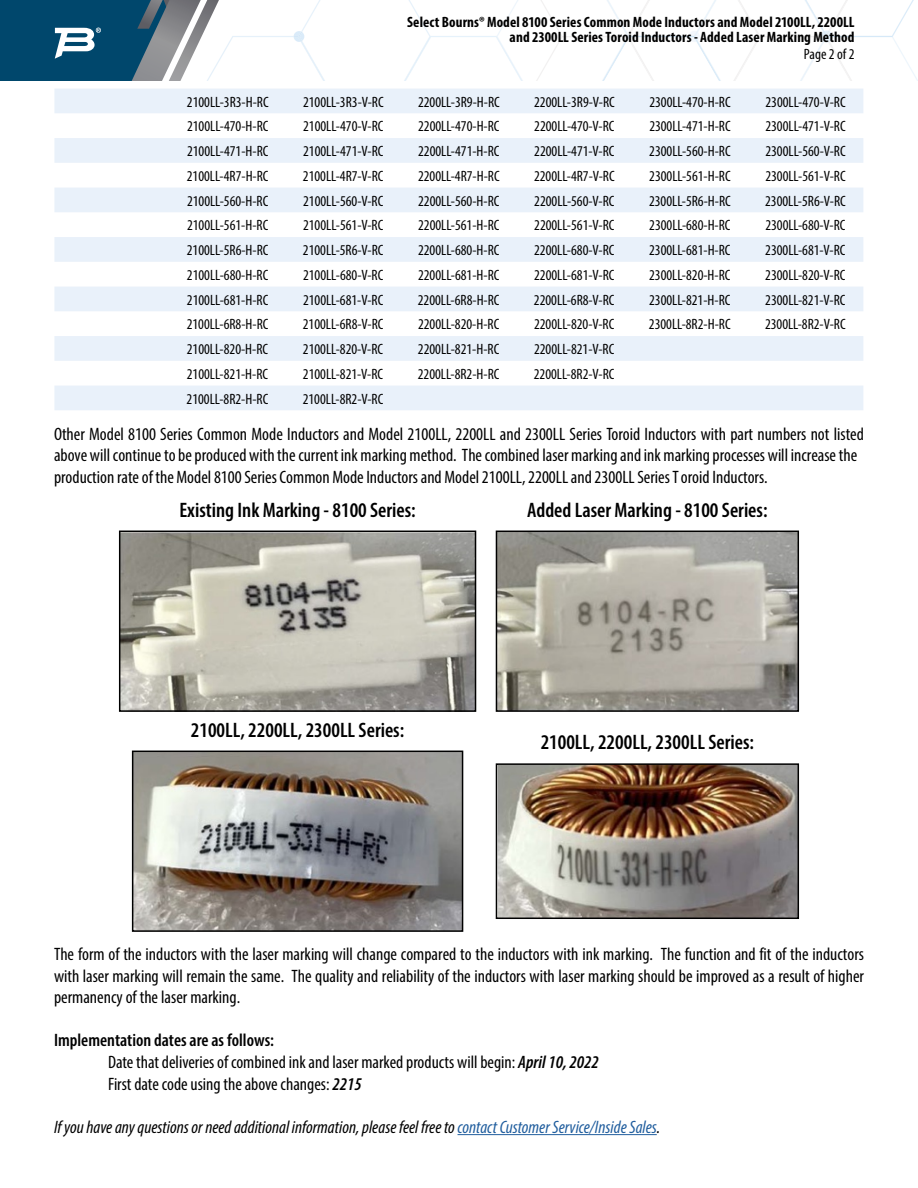
<style>
.page{position:relative;width:918px;height:1188px;background:#fff}
.page>*{position:absolute;margin:0;border:0;box-sizing:border-box;transform-origin:0 0}
.t1{font:600 condensed 21px "Myriad Pro";color:#000}
.t2{font:condensed 18px/21.6px "Myriad Pro";color:#000}
.t3{font:italic condensed 18px "Myriad Pro";color:#000}
.t4{font:condensed 15px "Myriad Pro";color:#000}
.t5{font:700 condensed 15px/15px "Myriad Pro";letter-spacing:.005em;color:#000;text-align:right}
.s1{font-weight:600}
.s2{font-weight:600;font-style:italic}
.s3{color:#215e9e}
</style>
<div class="page">
<svg style="left:404px;top:0;width:514px;height:81px"></svg>
<svg style="left:0;top:0;width:325px;height:81px"></svg>
<hr style="left:458px;top:1134px;width:199px;height:1px;background:#215e9e">
<svg style="left:54px;top:89px;width:809px;height:321px;fill:#e9f1fa"></svg>
<img style="left:122px;top:534px;width:351px;height:175px">
<div style="left:119px;top:531px;width:357px;height:181px;border:2px solid #000"></div>
<img style="left:499px;top:534px;width:297px;height:175px">
<div style="left:496px;top:531px;width:303px;height:181px;border:2px solid #000"></div>
<img style="left:135px;top:754px;width:325px;height:175px">
<div style="left:132px;top:751px;width:331px;height:181px;border:2px solid #000"></div>
<img style="left:499px;top:766px;width:297px;height:150px">
<div style="left:496px;top:763px;width:303px;height:156px;border:2px solid #000"></div>
<p class="t5" style="left:407px;top:15px;width:449px">Select Bourns® Model 8100 Series Common Mode Inductors and Model 2100LL, 2200LL and 2300LL Series Toroid Inductors - Added Laser Marking Method</p>
<p class="t4" style="left:804px;top:45px;width:52px">Page 2 of 2</p>
<p class="t4" style="left:187px;top:93px;width:83px">2100LL-3R3-H-RC</p>
<p class="t4" style="left:303px;top:93px;width:82px">2100LL-3R3-V-RC</p>
<p class="t4" style="left:418px;top:93px;width:83px">2200LL-3R9-H-RC</p>
<p class="t4" style="left:534px;top:93px;width:82px">2200LL-3R9-V-RC</p>
<p class="t4" style="left:649px;top:93px;width:83px">2300LL-470-H-RC</p>
<p class="t4" style="left:765px;top:93px;width:82px">2300LL-470-V-RC</p>
<p class="t4" style="left:187px;top:117px;width:83px">2100LL-470-H-RC</p>
<p class="t4" style="left:303px;top:117px;width:82px">2100LL-470-V-RC</p>
<p class="t4" style="left:418px;top:117px;width:83px">2200LL-470-H-RC</p>
<p class="t4" style="left:534px;top:117px;width:82px">2200LL-470-V-RC</p>
<p class="t4" style="left:649px;top:117px;width:83px">2300LL-471-H-RC</p>
<p class="t4" style="left:765px;top:117px;width:82px">2300LL-471-V-RC</p>
<p class="t4" style="left:187px;top:142px;width:83px">2100LL-471-H-RC</p>
<p class="t4" style="left:303px;top:142px;width:82px">2100LL-471-V-RC</p>
<p class="t4" style="left:418px;top:142px;width:83px">2200LL-471-H-RC</p>
<p class="t4" style="left:534px;top:142px;width:82px">2200LL-471-V-RC</p>
<p class="t4" style="left:649px;top:142px;width:83px">2300LL-560-H-RC</p>
<p class="t4" style="left:765px;top:142px;width:82px">2300LL-560-V-RC</p>
<p class="t4" style="left:187px;top:167px;width:83px">2100LL-4R7-H-RC</p>
<p class="t4" style="left:303px;top:167px;width:82px">2100LL-4R7-V-RC</p>
<p class="t4" style="left:418px;top:167px;width:83px">2200LL-4R7-H-RC</p>
<p class="t4" style="left:534px;top:167px;width:82px">2200LL-4R7-V-RC</p>
<p class="t4" style="left:649px;top:167px;width:83px">2300LL-561-H-RC</p>
<p class="t4" style="left:765px;top:167px;width:82px">2300LL-561-V-RC</p>
<p class="t4" style="left:187px;top:192px;width:83px">2100LL-560-H-RC</p>
<p class="t4" style="left:303px;top:192px;width:82px">2100LL-560-V-RC</p>
<p class="t4" style="left:418px;top:192px;width:83px">2200LL-560-H-RC</p>
<p class="t4" style="left:534px;top:192px;width:82px">2200LL-560-V-RC</p>
<p class="t4" style="left:649px;top:192px;width:83px">2300LL-5R6-H-RC</p>
<p class="t4" style="left:765px;top:192px;width:82px">2300LL-5R6-V-RC</p>
<p class="t4" style="left:187px;top:216px;width:83px">2100LL-561-H-RC</p>
<p class="t4" style="left:303px;top:216px;width:82px">2100LL-561-V-RC</p>
<p class="t4" style="left:418px;top:216px;width:83px">2200LL-561-H-RC</p>
<p class="t4" style="left:534px;top:216px;width:82px">2200LL-561-V-RC</p>
<p class="t4" style="left:649px;top:216px;width:83px">2300LL-680-H-RC</p>
<p class="t4" style="left:765px;top:216px;width:82px">2300LL-680-V-RC</p>
<p class="t4" style="left:187px;top:241px;width:83px">2100LL-5R6-H-RC</p>
<p class="t4" style="left:303px;top:241px;width:82px">2100LL-5R6-V-RC</p>
<p class="t4" style="left:418px;top:241px;width:83px">2200LL-680-H-RC</p>
<p class="t4" style="left:534px;top:241px;width:82px">2200LL-680-V-RC</p>
<p class="t4" style="left:649px;top:241px;width:83px">2300LL-681-H-RC</p>
<p class="t4" style="left:765px;top:241px;width:82px">2300LL-681-V-RC</p>
<p class="t4" style="left:187px;top:266px;width:83px">2100LL-680-H-RC</p>
<p class="t4" style="left:303px;top:266px;width:82px">2100LL-680-V-RC</p>
<p class="t4" style="left:418px;top:266px;width:83px">2200LL-681-H-RC</p>
<p class="t4" style="left:534px;top:266px;width:82px">2200LL-681-V-RC</p>
<p class="t4" style="left:649px;top:266px;width:83px">2300LL-820-H-RC</p>
<p class="t4" style="left:765px;top:266px;width:82px">2300LL-820-V-RC</p>
<p class="t4" style="left:187px;top:291px;width:83px">2100LL-681-H-RC</p>
<p class="t4" style="left:303px;top:291px;width:82px">2100LL-681-V-RC</p>
<p class="t4" style="left:418px;top:291px;width:83px">2200LL-6R8-H-RC</p>
<p class="t4" style="left:534px;top:291px;width:82px">2200LL-6R8-V-RC</p>
<p class="t4" style="left:649px;top:291px;width:83px">2300LL-821-H-RC</p>
<p class="t4" style="left:765px;top:291px;width:82px">2300LL-821-V-RC</p>
<p class="t4" style="left:187px;top:315px;width:83px">2100LL-6R8-H-RC</p>
<p class="t4" style="left:303px;top:315px;width:82px">2100LL-6R8-V-RC</p>
<p class="t4" style="left:418px;top:315px;width:83px">2200LL-820-H-RC</p>
<p class="t4" style="left:534px;top:315px;width:82px">2200LL-820-V-RC</p>
<p class="t4" style="left:649px;top:315px;width:83px">2300LL-8R2-H-RC</p>
<p class="t4" style="left:765px;top:315px;width:82px">2300LL-8R2-V-RC</p>
<p class="t4" style="left:187px;top:340px;width:83px">2100LL-820-H-RC</p>
<p class="t4" style="left:303px;top:340px;width:82px">2100LL-820-V-RC</p>
<p class="t4" style="left:418px;top:340px;width:83px">2200LL-821-H-RC</p>
<p class="t4" style="left:534px;top:340px;width:82px">2200LL-821-V-RC</p>
<p class="t4" style="left:187px;top:365px;width:83px">2100LL-821-H-RC</p>
<p class="t4" style="left:303px;top:365px;width:82px">2100LL-821-V-RC</p>
<p class="t4" style="left:418px;top:365px;width:83px">2200LL-8R2-H-RC</p>
<p class="t4" style="left:534px;top:365px;width:82px">2200LL-8R2-V-RC</p>
<p class="t4" style="left:187px;top:390px;width:83px">2100LL-8R2-H-RC</p>
<p class="t4" style="left:303px;top:390px;width:82px">2100LL-8R2-V-RC</p>
<p class="t2" style="left:54px;top:423px;width:812px">Other Model 8100 Series Common Mode Inductors and Model 2100LL, 2200LL and 2300LL Series Toroid Inductors with part numbers not listed above will continue to be produced with the current ink marking method. The combined laser marking and ink marking processes will increase the production rate of the Model 8100 Series Common Mode Inductors and Model 2100LL, 2200LL and 2300LL Series Toroid Inductors.</p>
<h1 class="t1" style="left:179px;top:497px;width:238px">Existing Ink Marking - 8100 Series:</h1>
<h1 class="t1" style="left:527px;top:497px;width:242px">Added Laser Marking - 8100 Series:</h1>
<h1 class="t1" style="left:191px;top:717px;width:215px">2100LL, 2200LL, 2300LL Series:</h1>
<h1 class="t1" style="left:541px;top:729px;width:215px">2100LL, 2200LL, 2300LL Series:</h1>
<p class="t2" style="left:54px;top:943px;width:812px;text-align:justify">The form of the inductors with the laser marking will change compared to the inductors with ink marking. The function and fit of the inductors with laser marking will remain the same. The quality and reliability of the inductors with laser marking should be improved as a result of higher permanency of the laser marking.</p>
<p class="t2" style="left:108px;top:1029px;width:493px;text-indent:-54px"><span class="s1">Implementation dates are as follows:<br></span>Date that deliveries of combined ink and laser marked products will begin: <span class="s2">April 10, 2022<br></span>First date code using the above changes: <span class="s2">2215</span></p>
<p class="t3" style="left:54px;top:1116px;width:608px">If you have any questions or need additional information, please feel free to <span class="s3">contact Customer Service/Inside Sales</span>.</p>
</div>
